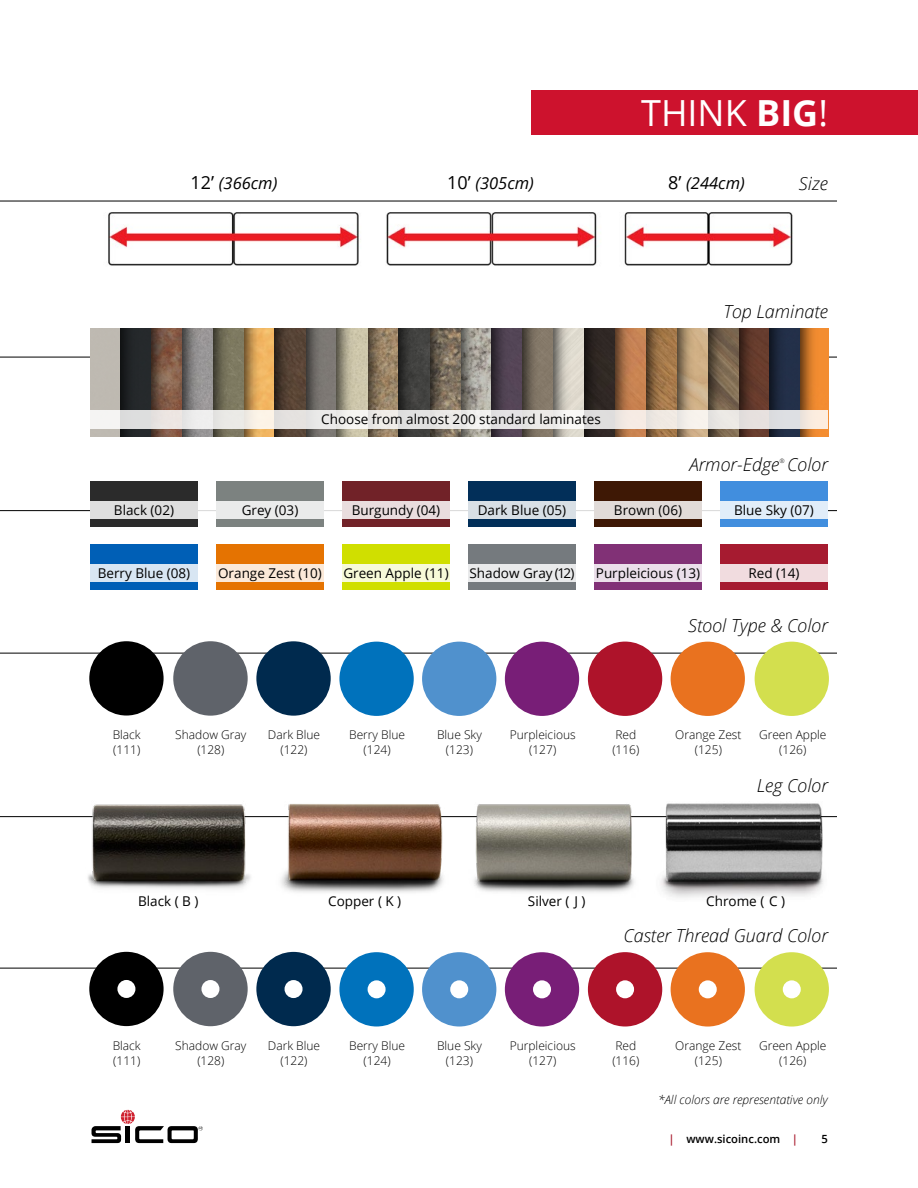
<style>
.page{position:relative;width:918px;height:1188px;background:#fff}
.page>*{position:absolute;margin:0;border:0;box-sizing:border-box;transform-origin:0 0}
.t1{font:36px "Open Sans";color:#fff}
.t2{font:italic 300 18px "Open Sans";color:#000}
.t3{font:italic 16.5px "Open Sans";color:#000}
.t4{font:13.5px "Open Sans";color:#000}
.t5{font:300 12px/15px "Open Sans";color:#000;text-align:center}
.t6{font:italic 300 12px "Open Sans";color:#000}
.t7{font:600 11.25px "Open Sans";color:#000}
.t8{font:italic 300 6.15px "Open Sans";color:#000}
.s1{font-weight:700}
.s2{font-style:normal;font-size:18px}
.s3{color:#a91a2d}
</style>
<div class="page">
<svg style="left:92px;top:1110px;width:111px;height:33px"></svg>
<img style="left:86px;top:200px;width:728px;height:66px">
<img style="left:650px;top:803px;width:187px;height:95px">
<hr style="left:0;top:510px;width:837px;height:1px;background:#000">
<hr style="left:0;top:653px;width:837px;height:1px;background:#000">
<hr style="left:0;top:816px;width:666px;height:1px;background:#000">
<svg style="left:821px;top:816px;width:16px;height:1px"></svg>
<hr style="left:0;top:968px;width:837px;height:1px;background:#000">
<hr style="left:0;top:357px;width:837px;height:1px;background:#000">
<img style="left:799px;top:328px;width:29px;height:108px">
<img style="left:637px;top:328px;width:162px;height:108px">
<img style="left:549px;top:328px;width:80px;height:108px">
<img style="left:417px;top:328px;width:132px;height:108px">
<img style="left:362px;top:328px;width:55px;height:108px">
<img style="left:338px;top:328px;width:24px;height:108px">
<img style="left:90px;top:328px;width:248px;height:108px">
<hr style="left:0;top:201px;width:837px;height:1px;background:#000">
<div style="left:531px;top:90px;width:387px;height:45px;background:#cd122d"></div>
<div style="left:720px;top:545px;width:108px;height:45px;background:#a61b30"></div>
<div style="left:342px;top:545px;width:108px;height:45px;background:#d0df00"></div>
<div style="left:90px;top:545px;width:108px;height:45px;background:#005fb6"></div>
<div style="left:594px;top:545px;width:108px;height:45px;background:#813176"></div>
<div style="left:594px;top:482px;width:108px;height:45px;background:#3e1805"></div>
<div style="left:216px;top:545px;width:108px;height:45px;background:#e57301"></div>
<div style="left:720px;top:482px;width:108px;height:45px;background:#418ede"></div>
<div style="left:468px;top:482px;width:108px;height:45px;background:#022f59"></div>
<div style="left:342px;top:482px;width:108px;height:45px;background:#712228"></div>
<div style="left:90px;top:482px;width:108px;height:45px;background:#2b2b2b"></div>
<svg style="left:90px;top:501px;width:738px;height:18px"></svg>
<svg style="left:90px;top:411px;width:738px;height:18px;fill:#ebe8e4"></svg>
<svg style="left:90px;top:564px;width:738px;height:18px"></svg>
<div style="left:339px;top:642px;width:75px;height:74px;background:#0072bc;border-radius:50%"></div>
<div style="left:339px;top:952px;width:75px;height:75px;background:#0072bc;border-radius:50%"></div>
<div style="left:89px;top:641px;width:75px;height:75px;background:#000;border-radius:50%"></div>
<div style="left:89px;top:952px;width:75px;height:74px;background:#000;border-radius:50%"></div>
<div style="left:422px;top:642px;width:74px;height:74px;background:#5091cd;border-radius:50%"></div>
<div style="left:422px;top:952px;width:74px;height:75px;background:#5091cd;border-radius:50%"></div>
<div style="left:256px;top:641px;width:75px;height:75px;background:#002a4e;border-radius:50%"></div>
<div style="left:256px;top:952px;width:75px;height:74px;background:#002a4e;border-radius:50%"></div>
<div style="left:755px;top:642px;width:74px;height:74px;background:#d3df4e;border-radius:50%"></div>
<div style="left:755px;top:952px;width:74px;height:75px;background:#d3df4e;border-radius:50%"></div>
<div style="left:671px;top:642px;width:74px;height:74px;background:#e9721f;border-radius:50%"></div>
<div style="left:671px;top:952px;width:74px;height:75px;background:#e9721f;border-radius:50%"></div>
<div style="left:505px;top:642px;width:74px;height:74px;background:#781e77;border-radius:50%"></div>
<div style="left:505px;top:952px;width:74px;height:75px;background:#781e77;border-radius:50%"></div>
<div style="left:588px;top:642px;width:74px;height:74px;background:#ae132a;border-radius:50%"></div>
<div style="left:588px;top:952px;width:74px;height:75px;background:#ae132a;border-radius:50%"></div>
<div style="left:173px;top:641px;width:75px;height:75px;background:#5f636a;border-radius:50%"></div>
<div style="left:173px;top:952px;width:75px;height:74px;background:#5f636a;border-radius:50%"></div>
<img style="left:86px;top:804px;width:169px;height:85px">
<img style="left:272px;top:804px;width:178px;height:89px">
<img style="left:468px;top:804px;width:172px;height:89px">
<div style="left:117px;top:980px;width:18px;height:18px;background:#fff;border-radius:50%"></div>
<div style="left:201px;top:980px;width:18px;height:18px;background:#fff;border-radius:50%"></div>
<div style="left:285px;top:980px;width:18px;height:18px;background:#fff;border-radius:50%"></div>
<div style="left:368px;top:980px;width:18px;height:18px;background:#fff;border-radius:50%"></div>
<div style="left:450px;top:980px;width:18px;height:18px;background:#fff;border-radius:50%"></div>
<div style="left:533px;top:980px;width:18px;height:18px;background:#fff;border-radius:50%"></div>
<div style="left:616px;top:980px;width:18px;height:18px;background:#fff;border-radius:50%"></div>
<div style="left:699px;top:980px;width:18px;height:18px;background:#fff;border-radius:50%"></div>
<div style="left:783px;top:980px;width:18px;height:18px;background:#fff;border-radius:50%"></div>
<h1 class="t1" style="left:641px;top:88px;width:188px">THINK <span class="s1">BIG</span>!</h1>
<h3 class="t3" style="left:191px;top:172px;width:88px"><span class="s2">12’</span> (366cm)</h3>
<h3 class="t3" style="left:447px;top:172px;width:88px"><span class="s2">10’</span> (305cm)</h3>
<h3 class="t3" style="left:668px;top:172px;width:78px"><span class="s2">8’</span> (244cm)</h3>
<h2 class="t2" style="left:799px;top:171px;width:31px">Size</h2>
<h2 class="t2" style="left:723px;top:299px;width:106px">Top Laminate</h2>
<p class="t4" style="left:114px;top:500px;width:62px">Black (02)</p>
<p class="t4" style="left:98px;top:563px;width:94px">Berry Blue (08)</p>
<p class="t4" style="left:242px;top:500px;width:58px">Grey (03)</p>
<p class="t4" style="left:321px;top:410px;width:281px">Choose from almost 200 standard laminates</p>
<p class="t4" style="left:352px;top:500px;width:90px">Burgundy (04)</p>
<p class="t4" style="left:478px;top:500px;width:90px">Dark Blue (05)</p>
<h2 class="t2" style="left:689px;top:452px;width:140px">Armor-Edge Color</h2>
<p class="t8" style="left:779px;top:457px;width:7px">®</p>
<p class="t4" style="left:614px;top:500px;width:70px">Brown (06)</p>
<p class="t4" style="left:734px;top:500px;width:81px">Blue Sky (07)</p>
<p class="t4" style="left:218px;top:563px;width:105px">Orange Zest (10)</p>
<p class="t4" style="left:343px;top:563px;width:107px">Green Apple (11)</p>
<p class="t4" style="left:469px;top:563px;width:107px">Shadow Gray (12)</p>
<p class="t4" style="left:596px;top:563px;width:106px">Purpleicious (13)</p>
<p class="t4" style="left:748px;top:563px;width:53px">Red (14)</p>
<h2 class="t2" style="left:688px;top:613px;width:141px">Stool Type &amp; Color</h2>
<p class="t5" style="left:113px;top:727px;width:30px;text-align:left">Black (111)</p>
<p class="t5" style="left:175px;top:727px;width:73px">Shadow Gray (128)</p>
<p class="t5" style="left:268px;top:727px;width:54px">Dark Blue (122)</p>
<p class="t5" style="left:349px;top:727px;width:57px">Berry Blue (124)</p>
<p class="t5" style="left:437px;top:727px;width:46px">Blue Sky (123)</p>
<p class="t5" style="left:510px;top:727px;width:68px">Purpleicious (127)</p>
<p class="t5" style="left:612px;top:727px;width:29px;text-align:left">Red (116)</p>
<p class="t5" style="left:675px;top:727px;width:68px">Orange Zest (125)</p>
<p class="t5" style="left:759px;top:727px;width:69px">Green Apple (126)</p>
<h2 class="t2" style="left:757px;top:773px;width:73px">Leg Color</h2>
<p class="t4" style="left:138px;top:892px;width:62px">Black ( B )</p>
<p class="t4" style="left:328px;top:892px;width:75px">Copper ( K )</p>
<p class="t4" style="left:528px;top:892px;width:59px">Silver ( J )</p>
<p class="t4" style="left:706px;top:892px;width:80px">Chrome ( C )</p>
<h2 class="t2" style="left:623px;top:923px;width:206px">Caster Thread Guard Color</h2>
<p class="t5" style="left:113px;top:1037px;width:30px;text-align:left">Black (111)</p>
<p class="t5" style="left:175px;top:1037px;width:73px">Shadow Gray (128)</p>
<p class="t5" style="left:268px;top:1037px;width:54px">Dark Blue (122)</p>
<p class="t5" style="left:349px;top:1037px;width:57px">Berry Blue (124)</p>
<p class="t5" style="left:437px;top:1037px;width:46px">Blue Sky (123)</p>
<p class="t5" style="left:510px;top:1037px;width:68px">Purpleicious (127)</p>
<p class="t5" style="left:612px;top:1037px;width:29px;text-align:left">Red (116)</p>
<p class="t5" style="left:675px;top:1037px;width:68px">Orange Zest (125)</p>
<p class="t5" style="left:759px;top:1037px;width:69px">Green Apple (126)</p>
<p class="t6" style="left:658px;top:1092px;width:171px">*All colors are representative only</p>
<p class="t7" style="left:669px;top:1131px;width:131px"><span class="s3">|</span> www.sicoinc.com <span class="s3">|</span></p>
<p class="t7" style="left:822px;top:1131px;width:8px">5</p>
</div>
